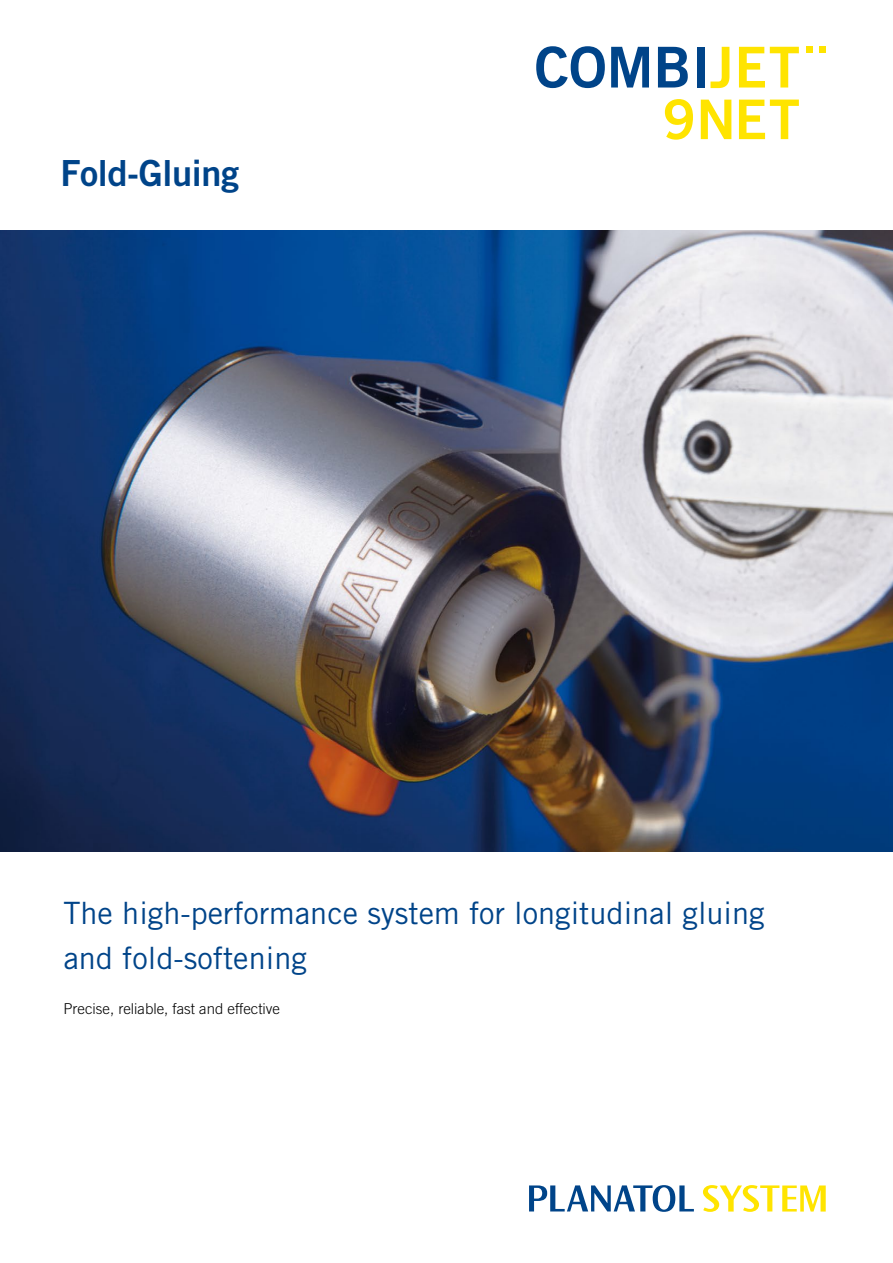
<style>
.page{position:relative;width:893px;height:1263px;background:#fff}
.page>*{position:absolute;margin:0;border:0;box-sizing:border-box;transform-origin:0 0}
.t1{font:36px "Trade Gothic Bold Two";letter-spacing:-.01em;color:#004489}
.t2{font:30.75px/45px "Trade Gothic";color:#004489}
.t3{font:300 15px "Trade Gothic";color:#000}
</style>
<div class="page">
<img style="left:0;top:231px;width:893px;height:621px">
<svg style="left:536px;top:46px;width:69px;height:42px"></svg>
<svg style="left:611px;top:47px;width:38px;height:41px"></svg>
<svg style="left:658px;top:47px;width:30px;height:41px"></svg>
<div style="left:697px;top:47px;width:7px;height:41px;background:#004489"></div>
<svg style="left:739px;top:47px;width:60px;height:41px"></svg>
<svg style="left:710px;top:47px;width:19px;height:41px"></svg>
<svg style="left:806px;top:47px;width:6px;height:6px"></svg>
<div style="left:819px;top:47px;width:7px;height:6px;background:#ffe400"></div>
<svg style="left:665px;top:99px;width:28px;height:41px"></svg>
<svg style="left:701px;top:100px;width:30px;height:39px"></svg>
<svg style="left:739px;top:100px;width:60px;height:39px"></svg>
<svg style="left:529px;top:1185px;width:165px;height:27px"></svg>
<svg style="left:703px;top:1185px;width:123px;height:27px"></svg>
<p class="t1" style="left:61px;top:151px;width:180px">Fold-Gluing</p>
<p class="t2" style="left:63px;top:890px;width:703px">The high-performance system for longitudinal gluing and fold-softening</p>
<p class="t3" style="left:63px;top:1000px;width:218px">Precise, reliable, fast and effective</p>
</div>
